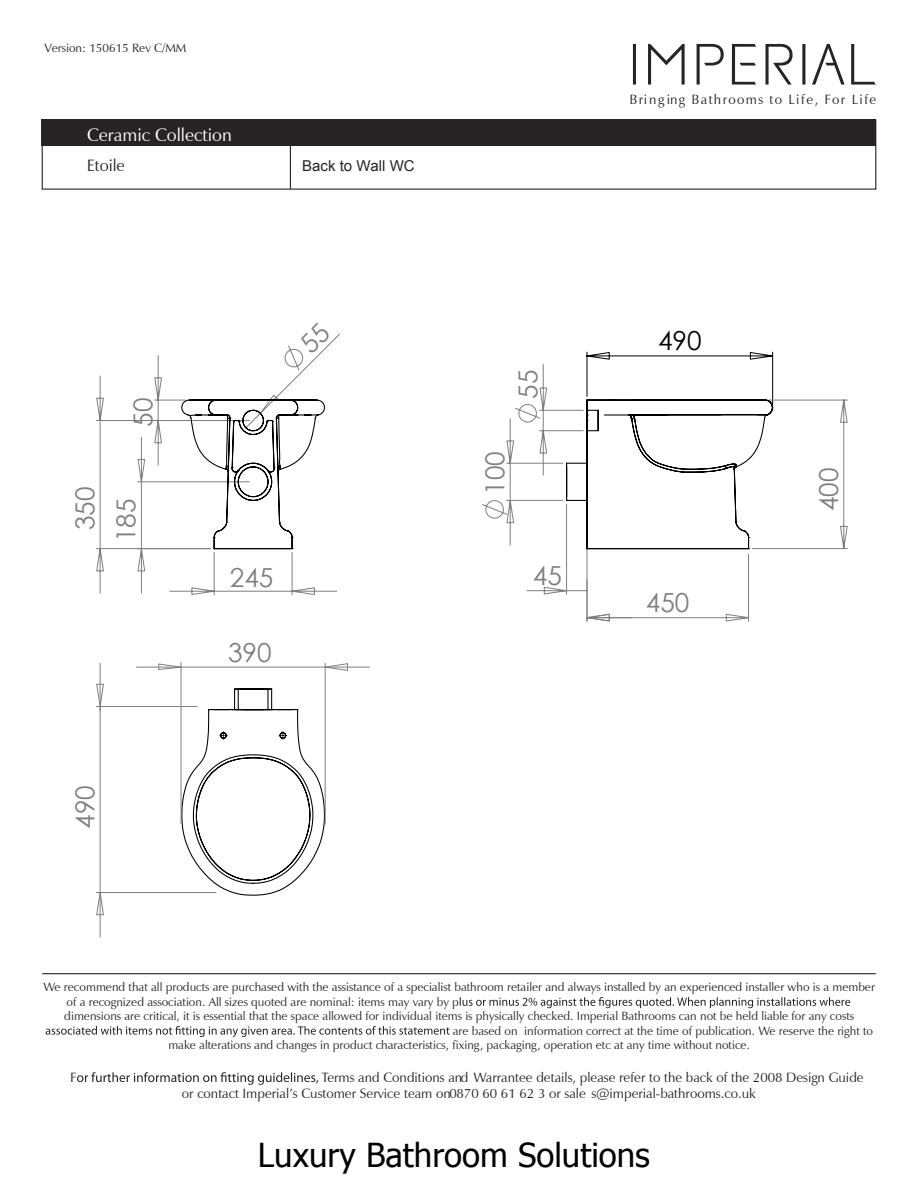
<style>
.page{position:relative;width:918px;height:1188px;background:#fff}
.page>*{position:absolute;margin:0;border:0;box-sizing:border-box;transform-origin:0 0}
.t1{font:33px "Tahoma";color:#000}
.t2{font:26.25px "Century Gothic";color:#808080}
.t3{font:26.25px "Century Gothic";color:#030303}
.t4{font:18px "Zapf Humanist 601 BT";color:#fff}
.t5{font:16.5px "Zapf Humanist 601 BT";color:#272425}
.t6{font:15px "Arial";color:#272425}
.t7{font:13.5px/16.2px "Zapf Humanist 601 BT";color:#272425}
.t8{font:13.5px "Zapf Humanist 601 BT";letter-spacing:.1em;color:#272425}
.t9{font:12px "Zapf Humanist 601 BT";color:#272425}
</style>
<div class="page">
<hr style="left:42px;top:973px;width:834px;height:1px;background:#272425">
<hr style="left:290px;top:139px;width:1px;height:50px;background:#272425">
<div style="left:42px;top:119px;width:834px;height:27px;background:#272425"></div>
<hr style="left:633px;top:44px;width:3px;height:41px;background:#272425">
<svg style="left:648px;top:44px;width:37px;height:41px"></svg>
<hr style="left:802px;top:44px;width:3px;height:41px;background:#272425">
<svg style="left:851px;top:44px;width:25px;height:41px"></svg>
<svg style="left:765px;top:44px;width:28px;height:41px"></svg>
<svg style="left:697px;top:44px;width:27px;height:41px"></svg>
<svg style="left:732px;top:44px;width:24px;height:41px"></svg>
<svg style="left:812px;top:44px;width:33px;height:41px"></svg>
<svg style="left:460px;top:997px;width:390px;height:11px"></svg>
<svg style="left:46px;top:1026px;width:404px;height:11px"></svg>
<svg style="left:77px;top:1072px;width:241px;height:13px"></svg>
<svg style="left:96px;top:375px;width:58px;height:219px"></svg>
<svg style="left:154px;top:355px;width:694px;height:195px"></svg>
<svg style="left:181px;top:688px;width:145px;height:208px"></svg>
<svg style="left:96px;top:683px;width:8px;height:23px"></svg>
<svg style="left:96px;top:893px;width:8px;height:23px"></svg>
<hr style="left:100px;top:663px;width:1px;height:48px;background:#7f7f7f">
<hr style="left:100px;top:707px;width:1px;height:185px;background:#7f7f7f">
<hr style="left:100px;top:892px;width:1px;height:45px;background:#7f7f7f">
<hr style="left:96px;top:706px;width:101px;height:1px;background:#7f7f7f">
<hr style="left:96px;top:892px;width:120px;height:1px;background:#7f7f7f">
<svg style="left:324px;top:663px;width:24px;height:8px"></svg>
<svg style="left:158px;top:663px;width:23px;height:7px"></svg>
<hr style="left:325px;top:667px;width:45px;height:1px;background:#7f7f7f">
<hr style="left:181px;top:667px;width:144px;height:1px;background:#7f7f7f">
<hr style="left:137px;top:667px;width:44px;height:1px;background:#7f7f7f">
<hr style="left:325px;top:663px;width:1px;height:161px;background:#7f7f7f">
<hr style="left:181px;top:662px;width:1px;height:161px;background:#7f7f7f">
<svg style="left:169px;top:333px;width:605px;height:289px"></svg>
<p class="t9" style="left:44px;top:41px;width:144px">Version: 150615 Rev C/MM</p>
<h3 class="t4" style="left:87px;top:123px;width:146px">Ceramic Collection</h3>
<h3 class="t5" style="left:87px;top:155px;width:40px">Etoile</h3>
<p class="t6" style="left:302px;top:156px;width:114px">Back to Wall WC</p>
<h2 class="t2" style="left:125px;top:427px;width:31px;rotate:-90deg">50</h2>
<h2 class="t2" style="left:67px;top:530px;width:45px;rotate:-90deg">350</h2>
<h2 class="t2" style="left:108px;top:542px;width:45px;rotate:-90deg">185</h2>
<h2 class="t2" style="left:67px;top:829px;width:45px;rotate:-90deg">490</h2>
<h2 class="t2" style="left:230px;top:559px;width:45px">245</h2>
<h2 class="t2" style="left:228px;top:635px;width:45px">390</h2>
<p class="t8" style="left:629px;top:91px;width:248px">Bringing Bathrooms to Life, For Life</p>
<h2 class="t2" style="left:510px;top:399px;width:31px;rotate:-90deg">55</h2>
<h2 class="t2" style="left:477px;top:495px;width:45px;rotate:-90deg">100</h2>
<h2 class="t2" style="left:533px;top:557px;width:31px">45</h2>
<h2 class="t3" style="left:658px;top:322px;width:45px">490</h2>
<h2 class="t2" style="left:646px;top:584px;width:45px">450</h2>
<h2 class="t2" style="left:810px;top:511px;width:45px;rotate:-90deg">400</h2>
<p class="t9" style="left:43px;top:980px;width:833px">We recommend that all products are purchased with the assistance of a specialist bathroom retailer and always installed by an experienced installer who is a member</p>
<p class="t9" style="left:67px;top:994px;width:394px">of a recognized association. All sizes quoted are nominal: items may vary by p</p>
<p class="t9" style="left:64px;top:1009px;width:791px">dimensions are critical, it is essential that the space allowed for individual items is physically checked. Imperial Bathrooms can not be held liable for any costs</p>
<p class="t9" style="left:453px;top:1023px;width:422px">are based on information correct at the time of publication. We reserve the right to</p>
<p class="t9" style="left:168px;top:1037px;width:583px">make alterations and changes in product characteristics, fixing, packaging, operation etc at any time without notice.</p>
<p class="t7" style="left:70px;top:1069px;width:8px">F</p>
<p class="t7" style="left:182px;top:1069px;width:683px;text-indent:140px">Terms and Conditions and Warrantee details, please refer to the back of the 2008 Design Guide or contact Imperial’s Customer Service team on 0870 60 61 62 3 or sale s@imperial-bathrooms.co.uk</p>
<h1 class="t1" style="left:258px;top:1133px;width:394px">Luxury Bathroom Solutions</h1>
</div>
